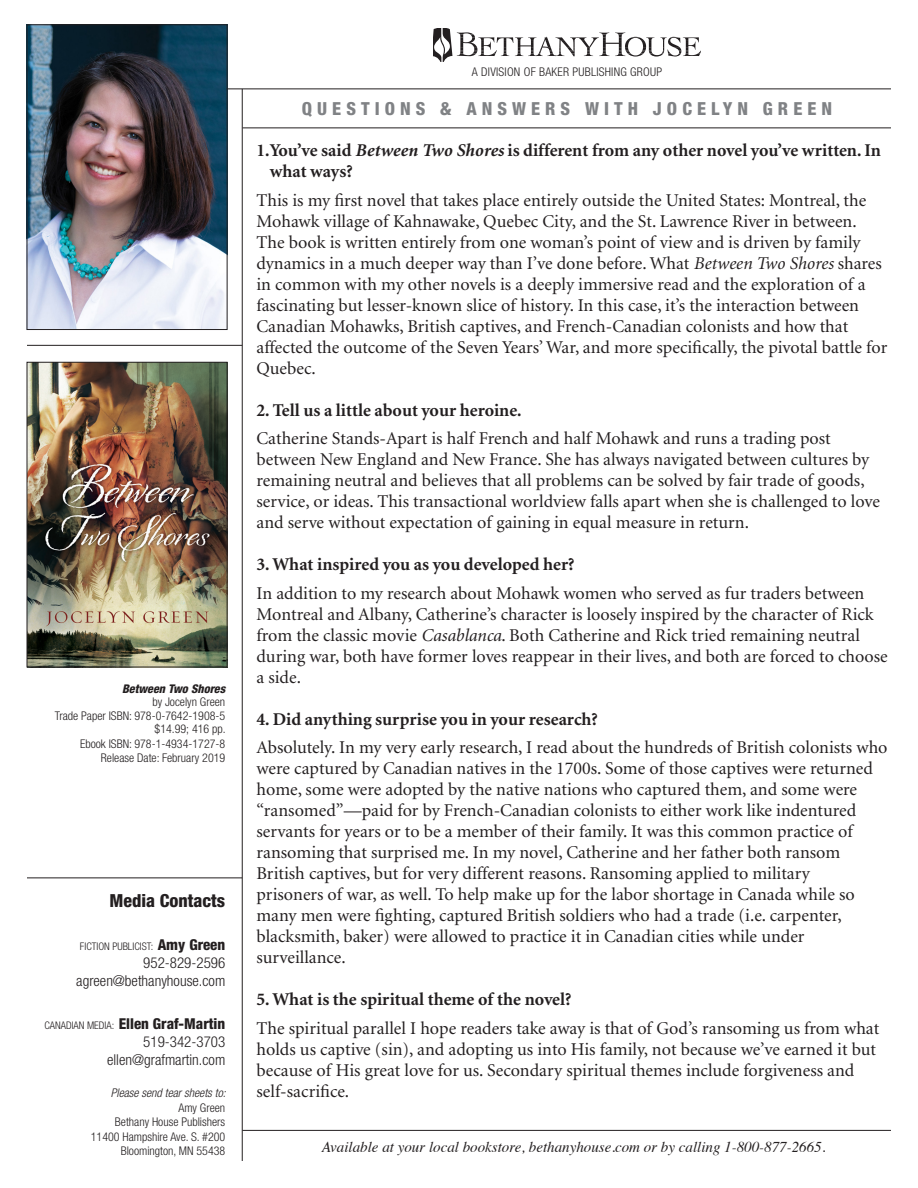
<style>
.page{position:relative;width:918px;height:1188px;background:#fff}
.page>*{position:absolute;margin:0;border:0;box-sizing:border-box;transform-origin:0 0}
.Body_text{font:18px/21px "Minion";color:#231f20}
.Body_text-2{font:700 18px/21px "Minion";color:#231f20}
.t1{font:800 condensed 18px "Helvetica Neue";letter-spacing:.28em;color:#808285}
.t2{font:800 condensed 18px "Helvetica Neue";color:#231f20}
.t3{font:italic 15px "Times";color:#231f20}
.t4{font:300 condensed 15px "Helvetica Neue";color:#231f20}
.t5{font:800 condensed 15px "Helvetica Neue";color:#231f20}
.Book_ID{font:300 condensed 12px "Helvetica Neue";color:#231f20}
.Book_ID-2{font:300 condensed 12px "Helvetica Neue";letter-spacing:.02em;color:#231f20}
.t6{font:italic 300 condensed 12px "Helvetica Neue";color:#231f20}
.Book_Title{font:italic 800 condensed 12px "Helvetica Neue";color:#231f20}
.t7{font:300 condensed 10.5px "Helvetica Neue";color:#231f20}
.t8{font:5.55px "Cochin";letter-spacing:-.04em;color:#231f20}
.s1{font-weight:800;font-size:15px}
.s2{font-weight:300;font-size:10.5px}
.s3{font-style:italic}
</style>
<div class="page">
<svg style="left:434px;top:28px;width:266px;height:34px"></svg>
<img style="left:29px;top:364px;width:196px;height:301px">
<div style="left:27px;top:362px;width:200px;height:305px;border:1px solid #231f20"></div>
<img style="left:29px;top:27px;width:196px;height:301px">
<div style="left:27px;top:25px;width:200px;height:305px;border:1px solid #231f20"></div>
<hr style="left:242px;top:1130px;width:649px;height:1px;background:#231f20">
<hr style="left:27px;top:345px;width:215px;height:1px;background:#231f20">
<hr style="left:242px;top:89px;width:1px;height:1072px;background:#231f20">
<hr style="left:243px;top:128px;width:648px;height:1px;background:#231f20">
<hr style="left:227px;top:89px;width:664px;height:1px;background:#231f20">
<hr style="left:27px;top:878px;width:215px;height:1px;background:#231f20">
<p class="Book_Title" style="left:122px;top:681px;width:105px">Between Two Shores</p>
<p class="Book_ID" style="left:152px;top:695px;width:74px">by Jocelyn Green</p>
<p class="Book_ID" style="left:55px;top:708px;width:172px">Trade Paper ISBN: 978-0-7642-1908-5</p>
<p class="Book_ID" style="left:155px;top:722px;width:73px">$14.99; 416 pp.</p>
<p class="Book_ID" style="left:80px;top:737px;width:147px">Ebook ISBN: 978-1-4934-1727-8</p>
<p class="Book_ID" style="left:101px;top:750px;width:126px">Release Date: February 2019</p>
<p class="t2" style="left:110px;top:889px;width:117px">Media Contacts</p>
<p class="t7" style="left:80px;top:940px;width:147px">FICTION PUBLICIST: <span class="s1">Amy Green</span></p>
<p class="t4" style="left:143px;top:954px;width:83px">952-829-2596</p>
<p class="t4" style="left:76px;top:972px;width:151px">agreen@bethanyhouse.com</p>
<p class="t5" style="left:44px;top:1014px;width:182px"><span class="s2">CANADIAN MEDIA:</span> Ellen Graf-Martin</p>
<p class="t4" style="left:143px;top:1033px;width:83px">519-342-3703</p>
<p class="t4" style="left:107px;top:1051px;width:120px">ellen@grafmartin.com</p>
<p class="t6" style="left:111px;top:1086px;width:117px">Please send tear sheets to:</p>
<p class="Book_ID" style="left:178px;top:1101px;width:48px">Amy Green</p>
<p class="Book_ID" style="left:115px;top:1115px;width:112px">Bethany House Publishers</p>
<p class="Book_ID" style="left:91px;top:1130px;width:136px">11400 Hampshire Ave. S. #200</p>
<p class="Book_ID" style="left:121px;top:1144px;width:106px">Bloomington, MN 55438</p>
<p class="Book_ID-2" style="left:472px;top:65px;width:192px">A DIVISION OF BAKER PUBLISHING GROUP</p>
<p class="t1" style="left:302px;top:97px;width:532px">QUESTIONS &amp; ANSWERS WITH JOCELYN GREEN</p>
<p class="Body_text-2" style="left:270px;top:141px;width:613px;text-indent:-13px">1.You’ve said <span class="s3">Between Two Shores</span> is different from any other novel you’ve written. In what ways?</p>
<p class="Body_text" style="left:256px;top:190px;width:632px">This is my first novel that takes place entirely outside the United States: Montreal, the Mohawk village of Kahnawake, Quebec City, and the St. Lawrence River in between.<br>The book is written entirely from one woman’s point of view and is driven by family dynamics in a much deeper way than I’ve done before. What <span class="s3">Between Two Shores</span> shares in common with my other novels is a deeply immersive read and the exploration of a fascinating but lesser-known slice of history. In this case, it’s the interaction between Canadian Mohawks, British captives, and French-Canadian colonists and how that affected the outcome of the Seven Years’ War, and more specifically, the pivotal battle for Quebec.</p>
<p class="Body_text-2" style="left:256px;top:400px;width:267px">2. Tell us a little about your heroine.</p>
<p class="Body_text" style="left:256px;top:429px;width:625px">Catherine Stands-Apart is half French and half Mohawk and runs a trading post between New England and New France. She has always navigated between cultures by remaining neutral and believes that all problems can be solved by fair trade of goods, service, or ideas. This transactional worldview falls apart when she is challenged to love and serve without expectation of gaining in equal measure in return.</p>
<p class="Body_text-2" style="left:256px;top:555px;width:320px">3. What inspired you as you developed her?</p>
<p class="Body_text" style="left:256px;top:583px;width:633px">In addition to my research about Mohawk women who served as fur traders between Montreal and Albany, Catherine’s character is loosely inspired by the character of Rick from the classic movie <span class="s3">Casablanca</span>. Both Catherine and Rick tried remaining neutral during war, both have former loves reappear in their lives, and both are forced to choose a side.</p>
<p class="Body_text-2" style="left:256px;top:709px;width:343px">4. Did anything surprise you in your research?</p>
<p class="Body_text" style="left:256px;top:738px;width:633px">Absolutely. In my very early research, I read about the hundreds of British colonists who were captured by Canadian natives in the 1700s. Some of those captives were returned home, some were adopted by the native nations who captured them, and some were “ransomed”—paid for by French-Canadian colonists to either work like indentured servants for years or to be a member of their family. It was this common practice of ransoming that surprised me. In my novel, Catherine and her father both ransom British captives, but for very different reasons. Ransoming applied to military<br>prisoners of war, as well. To help make up for the labor shortage in Canada while so many men were fighting, captured British soldiers who had a trade (i.e. carpenter, blacksmith, baker) were allowed to practice it in Canadian cities while under surveillance.</p>
<p class="Body_text-2" style="left:256px;top:990px;width:317px">5. What is the spiritual theme of the novel?</p>
<p class="Body_text" style="left:256px;top:1018px;width:624px">The spiritual parallel I hope readers take away is that of God’s ransoming us from what holds us captive (sin), and adopting us into His family, not because we’ve earned it but because of His great love for us. Secondary spiritual themes include forgiveness and self-sacrifice.</p>
<p class="t8" style="left:761px;top:242px;width:117px">Follow this layout for applications where the designated</p>
<p class="t3" style="left:322px;top:1134px;width:505px">Available at your local bookstore, bethanyhouse.com or by calling 1-800-877-2665.</p>
</div>
